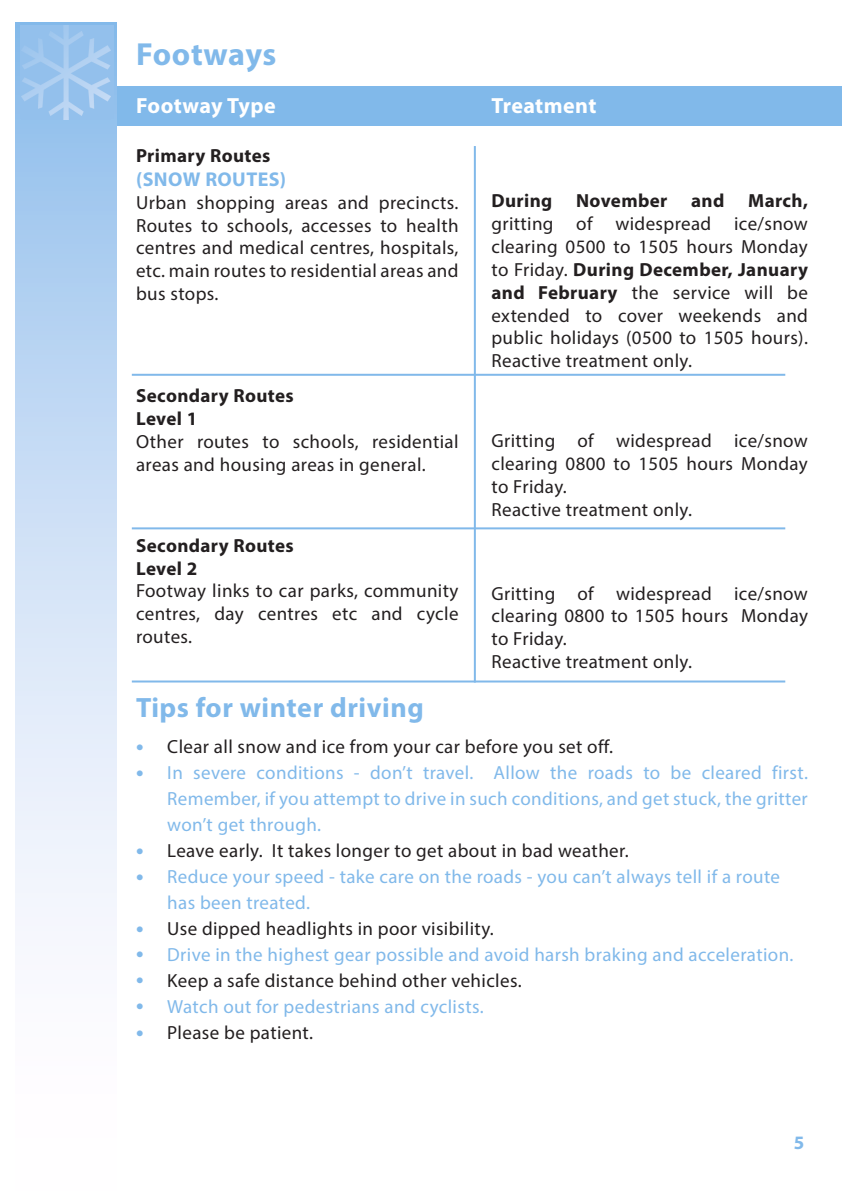
<style>
.page{position:relative;width:842px;height:1191px;background:#fff}
.page>*{position:absolute;margin:0;border:0;box-sizing:border-box;transform-origin:0 0}
.t1{font:700 32px "Myriad Pro";letter-spacing:.015em;color:#81b9ea}
.t2{font:700 28px "Myriad Pro";letter-spacing:.02em;color:#81b9ea}
.t3{font:700 22px "Myriad Pro";letter-spacing:.02em;color:#fff}
.t4{font:700 20px "Myriad Pro";letter-spacing:.02em;color:#81b9ea}
.t5{font:19px/22.8px "Myriad Pro";letter-spacing:.02em;color:#231f20;text-align:justify}
.t6{font:19px/26px "Myriad Pro";letter-spacing:.02em;color:#81b9ea;text-align:justify}
.t7{font:700 19px "Myriad Pro";letter-spacing:.02em;color:#231f20}
.t8{font:700 19px "Myriad Pro";color:#81b9ea}
.t9{font:10px "Wingdings";color:#81b9ea}
.s1{font-weight:700}
</style>
<div class="page">
<div style="left:114px;top:86px;width:728px;height:40px;background:#81b9ea"></div>
<div style="left:16px;top:23px;width:100px;height:1168px;background:linear-gradient(to bottom,#92bfec,#fff)"></div>
<hr style="left:132px;top:374px;width:653px;height:2px;background:#81b9ea">
<hr style="left:132px;top:527px;width:653px;height:2px;background:#81b9ea">
<hr style="left:132px;top:680px;width:653px;height:2px;background:#81b9ea">
<hr style="left:474px;top:146px;width:2px;height:536px;background:#81b9ea">
<div style="left:20px;top:26px;width:93px;height:93px;background:#93c0ec"></div>
<img style="left:21px;top:26px;width:90px;height:93px">
<p class="t1" style="left:136px;top:33px;width:142px">Footways</p>
<p class="t3" style="left:136px;top:91px;width:141px">Footway Type</p>
<p class="t7" style="left:136px;top:143px;width:136px">Primary Routes</p>
<p class="t4" style="left:136px;top:166px;width:152px">(SNOW ROUTES)</p>
<p class="t5" style="left:136px;top:191px;width:324px">Urban shopping areas and precincts.<br>Routes to schools, accesses to health centres and medical centres, hospitals, etc. main routes to residential areas and</p>
<p class="t5" style="left:136px;top:282px;width:84px">bus stops.</p>
<p class="t7" style="left:136px;top:384px;width:159px">Secondary Routes</p>
<p class="t7" style="left:136px;top:406px;width:63px">Level 1</p>
<p class="t5" style="left:136px;top:430px;width:324px">Other routes to schools, residential areas and housing areas in general.</p>
<p class="t7" style="left:136px;top:533px;width:159px">Secondary Routes</p>
<p class="t7" style="left:136px;top:556px;width:63px">Level 2</p>
<p class="t5" style="left:136px;top:579px;width:324px">Footway links to car parks, community centres, day centres etc and cycle routes.</p>
<p class="t2" style="left:136px;top:689px;width:289px">Tips for winter driving</p>
<p class="t3" style="left:491px;top:91px;width:107px">Treatment</p>
<p class="t5" style="left:491px;top:189px;width:318px"><span class="s1">During November and March, </span>gritting of widespread ice/snow clearing 0500 to 1505 hours Monday to Friday. <span class="s1">During December, January and February</span> the service will be extended to cover weekends and public holidays (0500 to 1505 hours).<br>Reactive treatment only.</p>
<p class="t5" style="left:491px;top:429px;width:318px">Gritting of widespread ice/snow clearing 0800 to 1505 hours Monday to Friday.</p>
<p class="t5" style="left:491px;top:497px;width:202px">Reactive treatment only.</p>
<p class="t5" style="left:491px;top:581px;width:318px">Gritting of widespread ice/snow clearing 0800 to 1505 hours Monday to Friday.</p>
<p class="t5" style="left:491px;top:650px;width:202px">Reactive treatment only.</p>
<p class="t9" style="left:136px;top:742px;width:9px">●</p>
<p class="t9" style="left:136px;top:768px;width:9px">●</p>
<p class="t9" style="left:136px;top:846px;width:9px">●</p>
<p class="t9" style="left:136px;top:872px;width:9px">●</p>
<p class="t9" style="left:136px;top:923px;width:9px">●</p>
<p class="t9" style="left:136px;top:948px;width:9px">●</p>
<p class="t9" style="left:136px;top:975px;width:9px">●</p>
<p class="t9" style="left:136px;top:1001px;width:9px">●</p>
<p class="t9" style="left:136px;top:1027px;width:9px">●</p>
<p class="t5" style="left:167px;top:735px;width:447px">Clear all snow and ice from your car before you set off.</p>
<p class="t6" style="left:167px;top:759px;width:642px">In severe conditions - don’t travel. Allow the roads to be cleared first.<br>Remember, if you attempt to drive in such conditions, and get stuck, the gritter won’t get through.</p>
<p class="t5" style="left:167px;top:839px;width:463px">Leave early. It takes longer to get about in bad weather.</p>
<p class="t6" style="left:167px;top:863px;width:614px">Reduce your speed - take care on the roads - you can’t always tell if a route</p>
<p class="t6" style="left:167px;top:889px;width:144px">has been treated.</p>
<p class="t5" style="left:167px;top:917px;width:328px">Use dipped headlights in poor visibility.</p>
<p class="t6" style="left:167px;top:941px;width:628px">Drive in the highest gear possible and avoid harsh braking and acceleration.</p>
<p class="t5" style="left:167px;top:969px;width:356px">Keep a safe distance behind other vehicles.</p>
<p class="t6" style="left:167px;top:993px;width:318px">Watch out for pedestrians and cyclists.</p>
<p class="t5" style="left:167px;top:1021px;width:147px">Please be patient.</p>
<p class="t8" style="left:794px;top:1129px;width:12px">5</p>
</div>
